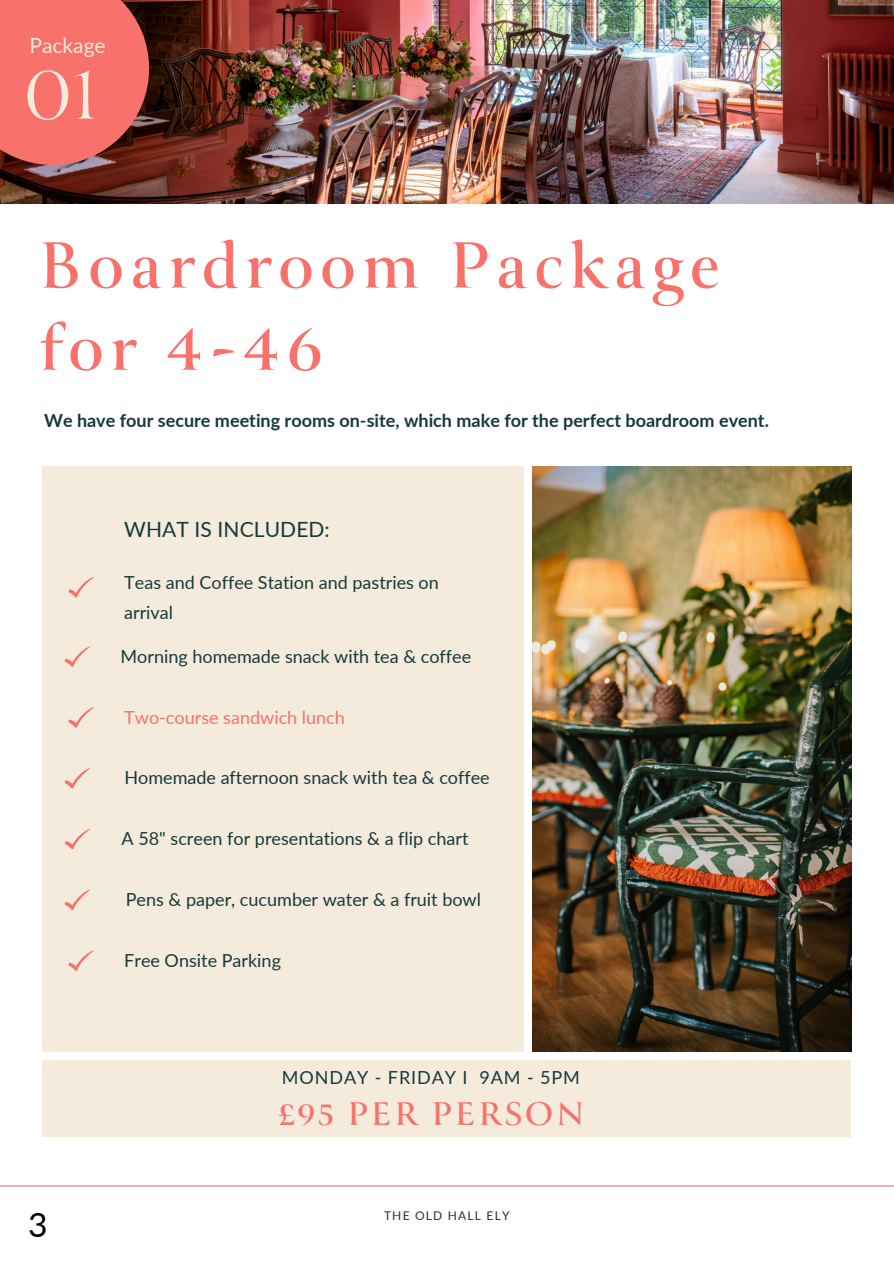
<style>
.page{position:relative;width:894px;height:1264px;background:#fff}
.page>*{position:absolute;margin:0;border:0;box-sizing:border-box;transform-origin:0 0}
.t1{font:84px "Canto Pen";color:#f4ebdd}
.t2{font:700 72px/82.2px "Canto Pen";letter-spacing:.09em;color:#f8716b}
.t3{font:700 36px "Canto Pen";letter-spacing:.08em;color:#f8716b}
.t4{font:33.6px "Lato";color:#000}
.t5{font:21px "Lato";letter-spacing:.005em;color:#18393c}
.t6{font:21px "Lato";color:#f4ebdd}
.t7{font:18px/30.3px "Lato";color:#18393c}
.t8{font:700 18px "Lato";color:#18393c}
.t9{font:18px "Lato";color:#f8716b}
.t10{font:18px "Lato";letter-spacing:.05em;color:#18393c}
.t11{font:12px "Lato";letter-spacing:.1em;color:#18393c}
</style>
<div class="page">
<img style="left:532px;top:466px;width:319px;height:585px">
<div style="left:43px;top:466px;width:481px;height:585px;background:#f4ebdd"></div>
<img style="left:0;top:0;width:893px;height:203px">
<hr style="left:0;top:1185px;width:893px;height:1px;background:#f8716b">
<div style="left:43px;top:1059px;width:807px;height:77px;background:#f4ebdd"></div>
<div style="left:0;top:0;width:149px;height:165px;background:#f8716b"></div>
<svg style="left:68px;top:577px;width:26px;height:20px"></svg>
<svg style="left:65px;top:646px;width:25px;height:20px"></svg>
<svg style="left:68px;top:707px;width:26px;height:20px"></svg>
<svg style="left:65px;top:768px;width:25px;height:20px"></svg>
<svg style="left:65px;top:828px;width:25px;height:21px"></svg>
<svg style="left:65px;top:889px;width:25px;height:20px"></svg>
<svg style="left:68px;top:950px;width:26px;height:20px"></svg>
<p class="t6" style="left:29px;top:33px;width:78px">Package</p>
<p class="t1" style="left:23px;top:50px;width:76px">01</p>
<p class="t2" style="left:38px;top:226px;width:682px">Boardroom Package for 4-46</p>
<p class="t8" style="left:44px;top:409px;width:726px">We have four secure meeting rooms on-site, which make for the perfect boardroom event.</p>
<p class="t5" style="left:124px;top:516px;width:207px">WHAT IS INCLUDED:</p>
<p class="t7" style="left:124px;top:566px;width:316px">Teas and Coffee Station and pastries on arrival</p>
<h4 class="t7" style="left:120px;top:640px;width:352px">Morning homemade snack with tea &amp; coffee</h4>
<p class="t9" style="left:124px;top:706px;width:222px">Two-course sandwich lunch</p>
<h1 class="t7" style="left:124px;top:762px;width:367px">Homemade afternoon snack with tea &amp; coffee</h1>
<h6 class="t7" style="left:121px;top:823px;width:348px">A 58" screen for presentations &amp; a flip chart</h6>
<h3 class="t7" style="left:126px;top:883px;width:356px">Pens &amp; paper, cucumber water &amp; a fruit bowl</h3>
<p class="t7" style="left:124px;top:944px;width:158px">Free Onsite Parking</p>
<p class="t10" style="left:282px;top:1065px;width:299px">MONDAY - FRIDAY I 9AM - 5PM</p>
<p class="t4" style="left:28px;top:1203px;width:21px">3</p>
<p class="t3" style="left:277px;top:1095px;width:308px">£95 PER PERSON</p>
<p class="t11" style="left:384px;top:1208px;width:127px">THE OLD HALL ELY</p>
</div>
